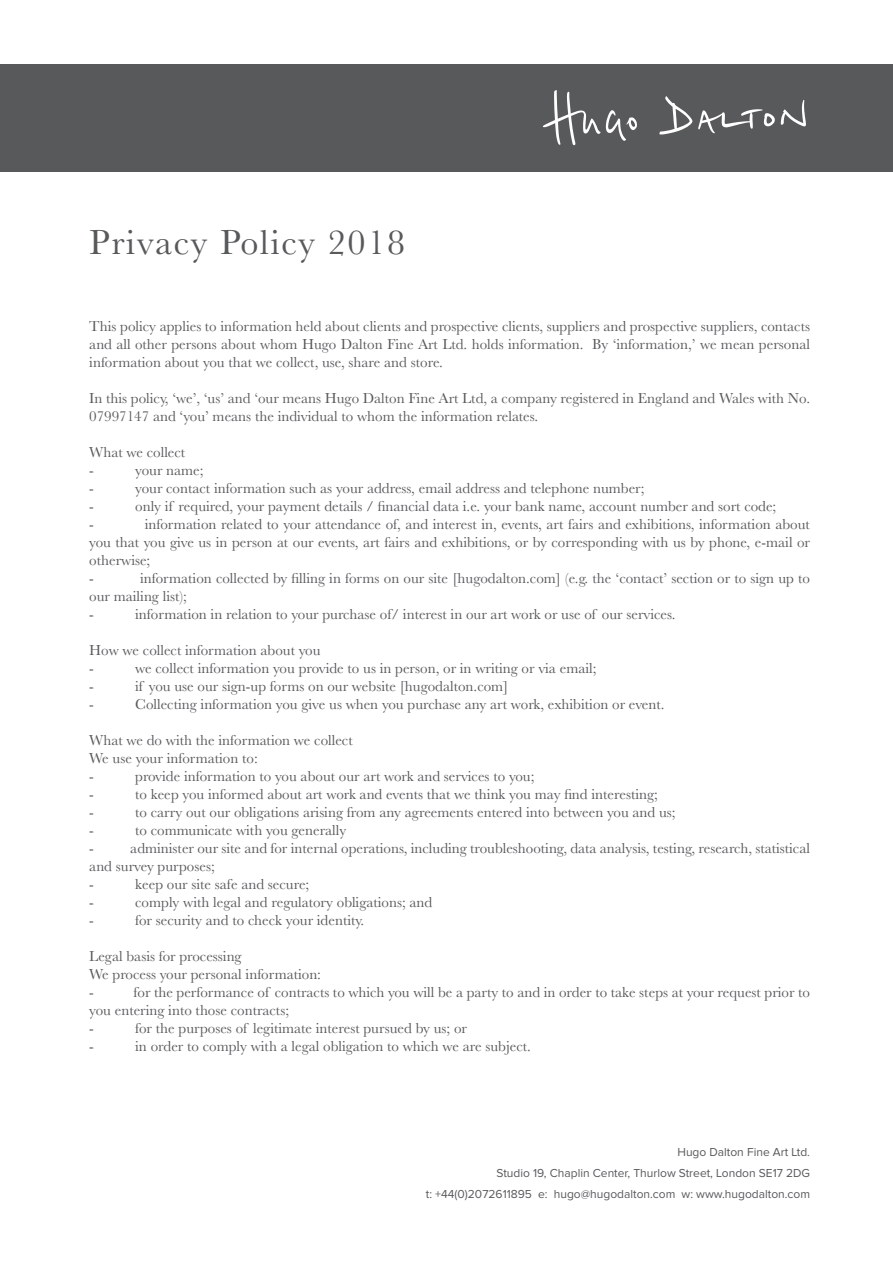
<style>
.page{position:relative;width:893px;height:1263px;background:#fff}
.page>*{position:absolute;margin:0;border:0;box-sizing:border-box;transform-origin:0 0}
.t1{font:36px "Baskerville";letter-spacing:.05em;color:#58595b}
.t2{font:15px/18px "Baskerville";color:#58595b}
.t3{font:12px/21px "Proxima Nova";color:#58595b;text-align:right}
</style>
<div class="page">
<div style="left:0;top:64px;width:893px;height:107px;background:#58595b"></div>
<svg style="left:543px;top:90px;width:94px;height:55px"></svg>
<svg style="left:659px;top:96px;width:33px;height:39px"></svg>
<svg style="left:698px;top:109px;width:77px;height:24px"></svg>
<svg style="left:781px;top:100px;width:25px;height:26px"></svg>
<h1 class="t1" style="left:89px;top:219px;width:317px">Privacy Policy 2018</h1>
<p class="t2" style="left:89px;top:317px;width:722px;text-align:justify">This policy applies to information held about clients and prospective clients, suppliers and prospective suppliers, contacts and all other persons about whom Hugo Dalton Fine Art Ltd. holds information. By ‘information,’ we mean personal information about you that we collect, use, share and store.</p>
<p class="t2" style="left:89px;top:389px;width:722px">In this policy, ‘we’, ‘us’ and ‘our means Hugo Dalton Fine Art Ltd, a company registered in England and Wales with No.<br>07997147 and ‘you’ means the individual to whom the information relates.</p>
<p class="t2" style="left:89px;top:443px;width:97px">What we collect -</p>
<p class="t2" style="left:135px;top:461px;width:70px">your name;</p>
<p class="t2" style="left:89px;top:479px;width:6px">-</p>
<p class="t2" style="left:135px;top:479px;width:511px">your contact information such as your address, email address and telephone number;</p>
<p class="t2" style="left:89px;top:497px;width:6px">-</p>
<p class="t2" style="left:135px;top:497px;width:643px">only if required, your payment details / financial data i.e. your bank name, account number and sort code;</p>
<p class="t2" style="left:89px;top:515px;width:6px">-</p>
<p class="t2" style="left:89px;top:515px;width:722px;text-indent:56px">information related to your attendance of, and interest in, events, art fairs and exhibitions, information about you that you give us in person at our events, art fairs and exhibitions, or by corresponding with us by phone, e-mail or otherwise;<br>-</p>
<p class="t2" style="left:89px;top:569px;width:722px;text-indent:51px">information collected by filling in forms on our site [hugodalton.com] (e.g. the ‘contact’ section or to sign up to our mailing list);<br>-</p>
<p class="t2" style="left:135px;top:605px;width:542px">information in relation to your purchase of/ interest in our art work or use of our services.</p>
<p class="t2" style="left:89px;top:641px;width:233px">How we collect information about you -</p>
<p class="t2" style="left:135px;top:659px;width:463px">we collect information you provide to us in person, or in writing or via email;</p>
<p class="t2" style="left:89px;top:677px;width:6px">-</p>
<p class="t2" style="left:135px;top:677px;width:375px">if you use our sign-up forms on our website [hugodalton.com]</p>
<p class="t2" style="left:89px;top:695px;width:6px">-</p>
<p class="t2" style="left:135px;top:695px;width:531px">Collecting information you give us when you purchase any art work, exhibition or event.</p>
<p class="t2" style="left:89px;top:731px;width:265px">What we do with the information we collect<br>We use your information to:<br>-</p>
<p class="t2" style="left:135px;top:767px;width:401px">provide information to you about our art work and services to you;</p>
<p class="t2" style="left:89px;top:785px;width:6px">-</p>
<p class="t2" style="left:135px;top:785px;width:524px">to keep you informed about art work and events that we think you may find interesting;</p>
<p class="t2" style="left:89px;top:803px;width:6px">-</p>
<p class="t2" style="left:135px;top:803px;width:542px">to carry out our obligations arising from any agreements entered into between you and us;</p>
<p class="t2" style="left:89px;top:821px;width:6px">-</p>
<p class="t2" style="left:135px;top:821px;width:213px">to communicate with you generally</p>
<p class="t2" style="left:89px;top:839px;width:6px">-</p>
<p class="t2" style="left:89px;top:839px;width:722px;text-indent:41px">administer our site and for internal operations, including troubleshooting, data analysis, testing, research, statistical and survey purposes;<br>-</p>
<p class="t2" style="left:135px;top:875px;width:176px">keep our site safe and secure;</p>
<p class="t2" style="left:89px;top:893px;width:6px">-</p>
<p class="t2" style="left:135px;top:893px;width:299px">comply with legal and regulatory obligations; and</p>
<p class="t2" style="left:89px;top:911px;width:6px">-</p>
<p class="t2" style="left:135px;top:911px;width:230px">for security and to check your identity.</p>
<p class="t2" style="left:89px;top:947px;width:233px">Legal basis for processing<br>We process your personal information: -</p>
<p class="t2" style="left:89px;top:983px;width:722px;text-indent:44px">for the performance of contracts to which you will be a party to and in order to take steps at your request prior to you entering into those contracts;<br>-</p>
<p class="t2" style="left:135px;top:1019px;width:333px">for the purposes of legitimate interest pursued by us; or</p>
<p class="t2" style="left:89px;top:1037px;width:6px">-</p>
<p class="t2" style="left:135px;top:1037px;width:397px">in order to comply with a legal obligation to which we are subject.</p>
<p class="t3" style="left:426px;top:1142px;width:386px">Hugo Dalton Fine Art Ltd.<br>Studio 19, Chaplin Center, Thurlow Street, London SE17 2DG<br>t: +44(0)2072611895 e: hugo@hugodalton.com w: www.hugodalton.com</p>
</div>
